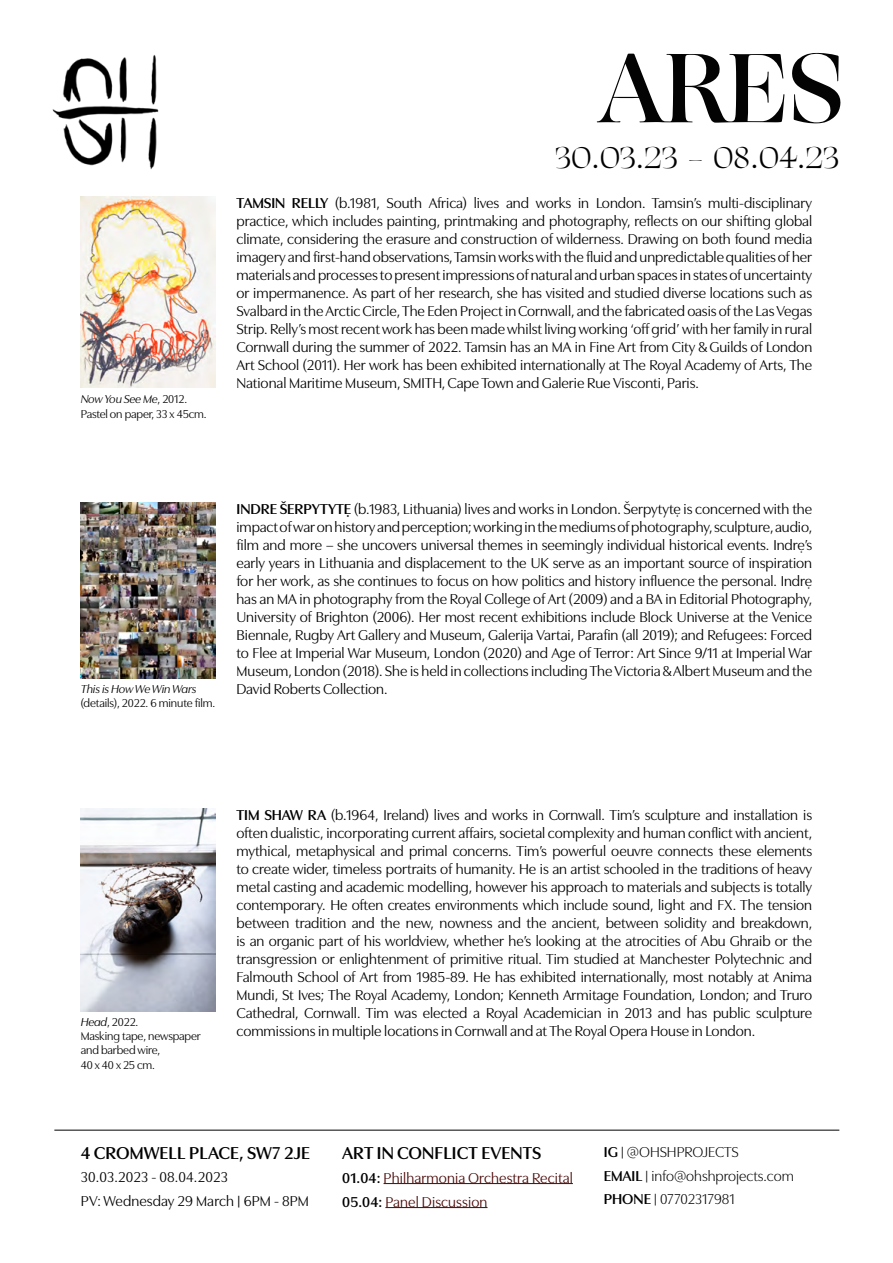
<style>
.page{position:relative;width:893px;height:1263px;background:#fff}
.page>*{position:absolute;margin:0;border:0;box-sizing:border-box;transform-origin:0 0}
.t1{font:30px "Ogg";letter-spacing:-.02em;color:#000}
.t2{font:600 18px "Utile Display";letter-spacing:.01em;color:#000}
.t3{font:15px/18px "Utile Display";color:#000;text-align:justify}
.t4{font:15px/23.5px "Utile Display";color:#000}
.t5{font:15px/24px "Utile Display";letter-spacing:.01em;color:#480807}
.t6{font:12px/14.4px "Utile Display";letter-spacing:-.005em;color:#000}
.t7{font:italic 12px "Utile Display";letter-spacing:-.005em;color:#000}
.s1{font-style:italic}
.s2{font-weight:600}
.s3{font-weight:600;color:#000}
</style>
<div class="page">
<img style="left:52px;top:55px;width:107px;height:115px">
<svg style="left:597px;top:54px;width:187px;height:69px"></svg>
<svg style="left:792px;top:53px;width:49px;height:71px"></svg>
<img style="left:81px;top:197px;width:134px;height:191px">
<img style="left:81px;top:503px;width:135px;height:175px">
<img style="left:81px;top:809px;width:135px;height:202px">
<hr style="left:384px;top:1183px;width:189px;height:1px;background:#480807">
<hr style="left:385px;top:1207px;width:102px;height:1px;background:#480807">
<hr style="left:54px;top:1130px;width:785px;height:1px;background:#000">
<p class="t6" style="left:81px;top:391px;width:128px"><span class="s1">Now You See Me</span>, 2012.<br>Pastel on paper, 33 x 45cm.</p>
<h1 class="t1" style="left:554px;top:137px;width:286px">30.03.23 - 08.04.23</h1>
<p class="t3" style="left:236px;top:193px;width:577px"><span class="s2">TAMSIN RELLY</span> (b.1981, South Africa) lives and works in London. Tamsin’s multi-disciplinary practice, which includes painting, printmaking and photography, reflects on our shifting global climate, considering the erasure and construction of wilderness. Drawing on both found media imagery and first-hand observations, Tamsin works with the fluid and unpredictable qualities of her materials and processes to present impressions of natural and urban spaces in states of uncertainty or impermanence. As part of her research, she has visited and studied diverse locations such as Svalbard in the Arctic Circle, The Eden Project in Cornwall, and the fabricated oasis of the Las Vegas Strip. Relly’s most recent work has been made whilst living working ‘off grid’ with her family in rural Cornwall during the summer of 2022. Tamsin has an MA in Fine Art from City &amp; Guilds of London Art School (2011). Her work has been exhibited internationally at The Royal Academy of Arts, The National Maritime Museum, SMITH, Cape Town and Galerie Rue Visconti, Paris.</p>
<p class="t7" style="left:81px;top:679px;width:117px">This is How We Win Wars</p>
<p class="t6" style="left:81px;top:694px;width:136px">(details), 2022. 6 minute film.</p>
<p class="t3" style="left:236px;top:499px;width:577px"><span class="s2">INDRE ŠERPYTYTĖ</span> (b.1983, Lithuania) lives and works in London. Šerpytytė is concerned with the impact of war on history and perception; working in the mediums of photography, sculpture, audio, film and more – she uncovers universal themes in seemingly individual historical events. Indrė’s early years in Lithuania and displacement to the UK serve as an important source of inspiration for her work, as she continues to focus on how politics and history influence the personal. Indrė has an MA in photography from the Royal College of Art (2009) and a BA in Editorial Photography, University of Brighton (2006). Her most recent exhibitions include Block Universe at the Venice Biennale, Rugby Art Gallery and Museum, Galerija Vartai, Parafin (all 2019); and Refugees: Forced to Flee at Imperial War Museum, London (2020) and Age of Terror: Art Since 9/11 at Imperial War Museum, London (2018). She is held in collections including The Victoria &amp; Albert Museum and the David Roberts Collection.</p>
<p class="t6" style="left:81px;top:1013px;width:122px"><span class="s1">Head</span>, 2022.<br>Masking tape, newspaper and barbed wire,<br>40 x 40 x 25 cm.</p>
<p class="t3" style="left:236px;top:805px;width:577px"><span class="s2">TIM SHAW RA</span> (b.1964, Ireland) lives and works in Cornwall. Tim’s sculpture and installation is often dualistic, incorporating current affairs, societal complexity and human conflict with ancient, mythical, metaphysical and primal concerns. Tim’s powerful oeuvre connects these elements to create wider, timeless portraits of humanity. He is an artist schooled in the traditions of heavy metal casting and academic modelling, however his approach to materials and subjects is totally contemporary. He often creates environments which include sound, light and FX. The tension between tradition and the new, nowness and the ancient, between solidity and breakdown, is an organic part of his worldview, whether he’s looking at the atrocities of Abu Ghraib or the transgression or enlightenment of primitive ritual. Tim studied at Manchester Polytechnic and Falmouth School of Art from 1985-89. He has exhibited internationally, most notably at Anima Mundi, St Ives; The Royal Academy, London; Kenneth Armitage Foundation, London; and Truro Cathedral, Cornwall. Tim was elected a Royal Academician in 2013 and has public sculpture commissions in multiple locations in Cornwall and at The Royal Opera House in London.</p>
<p class="t2" style="left:81px;top:1139px;width:231px">4 CROMWELL PLACE, SW7 2JE</p>
<p class="t3" style="left:81px;top:1163px;width:230px;line-height:24px">30.03.2023 - 08.04.2023<br>PV: Wednesday 29 March | 6PM - 8PM</p>
<p class="t2" style="left:342px;top:1139px;width:201px">ART IN CONFLICT EVENTS</p>
<p class="t5" style="left:342px;top:1164px;width:232px"><span class="s3">01.04:</span> Philharmonia Orchestra Recital<br><span class="s3">05.04:</span> Panel Discussion</p>
<p class="t4" style="left:604px;top:1139px;width:192px"><span class="s2">IG</span> | @OHSHPROJECTS<br><span class="s2">EMAIL</span> | info@ohshprojects.com<br><span class="s2">PHONE</span> | 07702317981</p>
</div>
